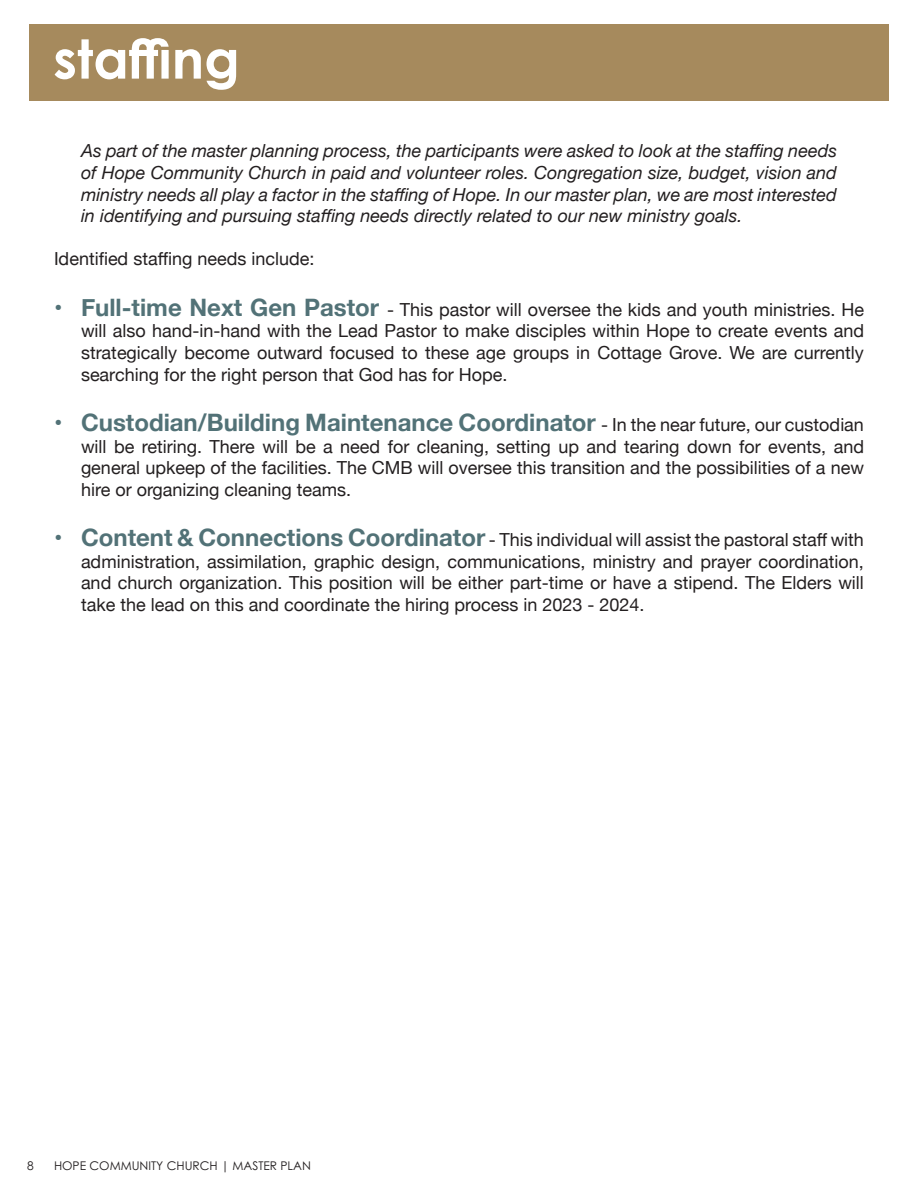
<style>
.page{position:relative;width:918px;height:1188px;background:#fff}
.page>*{position:absolute;margin:0;border:0;box-sizing:border-box;transform-origin:0 0}
.t1{font:700 54px "Century Gothic Pro";color:#fff}
.t2{font:700 24px "Helvetica Neue";color:#527277}
.t3{font:18px/21.6px "Helvetica Neue";color:#231f20;text-align:justify}
.t4{font:italic 18px/21.6px "Helvetica Neue";color:#231f20;text-align:justify}
.t5{font:12px "Century Gothic Pro";color:#231f20}
.s1{font-weight:700;font-size:24px;color:#527277}
.s2{font-weight:400;font-size:18px;color:#231f20}
</style>
<div class="page">
<div style="left:29px;top:24px;width:860px;height:76px;background:#a68a5d"></div>
<p class="t1" style="left:53px;top:25px;width:188px">staffing</p>
<p class="t4" style="left:81px;top:141px;width:758px">As part of the master planning process, the participants were asked to look at the staffing needs of Hope Community Church in paid and volunteer roles. Congregation size, budget, vision and ministry needs all play a factor in the staffing of Hope. In our master plan, we are most interested in identifying and pursuing staffing needs directly related to our new ministry goals.</p>
<p class="t3" style="left:54px;top:249px;width:262px">Identified staffing needs include:</p>
<p class="t3" style="left:81px;top:300px;width:785px;text-indent:-27px"><span class="s1">• Full-time Next Gen Pastor</span> - This pastor will oversee the kids and youth ministries. He will also hand-in-hand with the Lead Pastor to make disciples within Hope to create events and strategically become outward focused to these age groups in Cottage Grove. We are currently searching for the right person that God has for Hope.</p>
<p class="t2" style="left:54px;top:404px;width:812px">• Custodian/Building Maintenance Coordinator <span class="s2">- In the near future, our custodian</span></p>
<p class="t3" style="left:81px;top:436px;width:785px">will be retiring. There will be a need for cleaning, setting up and tearing down for events, and general upkeep of the facilities. The CMB will oversee this transition and the possibilities of a new hire or organizing cleaning teams.</p>
<p class="t3" style="left:81px;top:530px;width:785px;text-indent:-27px"><span class="s1">• Content &amp; Connections Coordinator</span> - This individual will assist the pastoral staff with administration, assimilation, graphic design, communications, ministry and prayer coordination, and church organization. This position will be either part-time or have a stipend. The Elders will take the lead on this and coordinate the hiring process in 2023 - 2024.</p>
<p class="t5" style="left:27px;top:1158px;width:8px">8</p>
<p class="t5" style="left:54px;top:1158px;width:258px">HOPE COMMUNITY CHURCH | MASTER PLAN</p>
</div>
